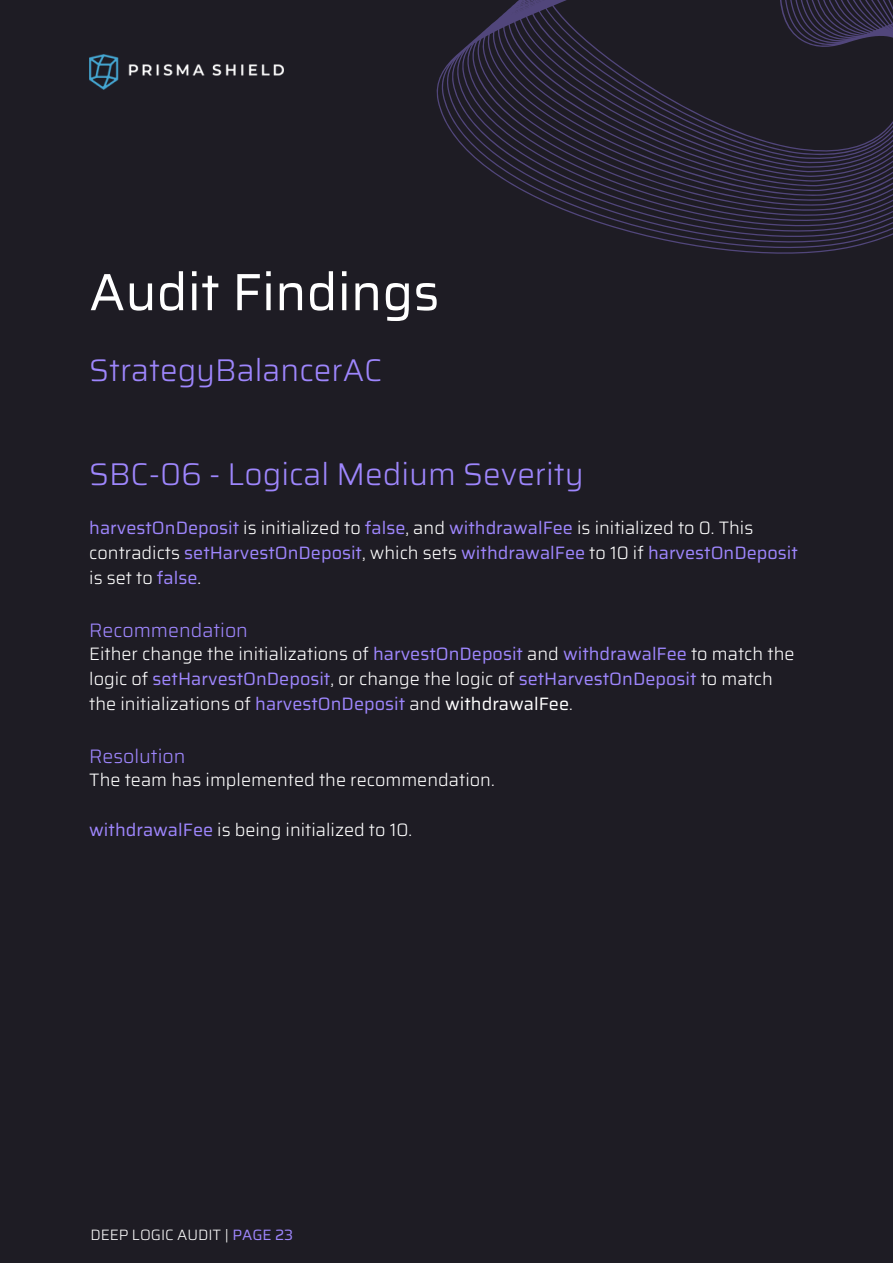
<style>
.page{position:relative;width:893px;height:1264px;background:#fff}
.page>*{position:absolute;margin:0;border:0;box-sizing:border-box;transform-origin:0 0}
.t1{font:52.5px "Saira";color:#fff}
.t2{font:300 31.5px "Saira";color:#9e86fd}
.t3{font:300 19.5px "Saira";color:#9e86fd}
.t4{font:300 18px/24.8px "Saira";color:#fff}
.t5{font:18px/24.8px "Saira";color:#9e86fd}
.t6{font:300 15px "Saira";color:#fff}
.s1{font-weight:300;color:#fff}
.s2{font-weight:400;color:#9e86fd}
.s3{font-weight:400}
</style>
<div class="page">
<div style="left:0;top:0;width:892px;height:1262px;background:#1e1c24"></div>
<svg style="left:436px;top:0;width:456px;height:254px"></svg>
<img style="left:89px;top:54px;width:195px;height:35px">
<h1 class="t1" style="left:89px;top:250px;width:352px">Audit Findings</h1>
<h2 class="t2" style="left:89px;top:345px;width:294px">StrategyBalancerAC</h2>
<h2 class="t2" style="left:89px;top:449px;width:496px">SBC-06 - Logical Medium Severity</h2>
<p class="t5" style="left:89px;top:515px;width:710px">harvestOnDeposit <span class="s1">is initialized to</span> false<span class="s1">, and</span> withdrawalFee <span class="s1">is initialized to 0. This contradicts</span> setHarvestOnDeposit<span class="s1">, which sets</span> withdrawalFee <span class="s1">to 10 if</span> harvestOnDeposit <span class="s1">is set to</span> false<span class="s1">.</span></p>
<p class="t3" style="left:89px;top:614px;width:160px">Recommendation</p>
<p class="t4" style="left:89px;top:641px;width:706px">Either change the initializations of <span class="s2">harvestOnDeposit</span> and <span class="s2">withdrawalFee</span> to match the logic of <span class="s2">setHarvestOnDeposit</span>, or change the logic of <span class="s2">setHarvestOnDeposit</span> to match the initializations of <span class="s2">harvestOnDeposit</span> and <span class="s3">withdrawalFee</span>.</p>
<p class="t3" style="left:89px;top:740px;width:98px">Resolution</p>
<p class="t4" style="left:89px;top:767px;width:407px">The team has implemented the recommendation.</p>
<p class="t4" style="left:89px;top:817px;width:324px"><span class="s2">withdrawalFee</span> is being initialized to 10.</p>
<p class="t6" style="left:90px;top:1222px;width:204px">DEEP LOGIC AUDIT | <span class="s2">PAGE 23</span></p>
</div>
